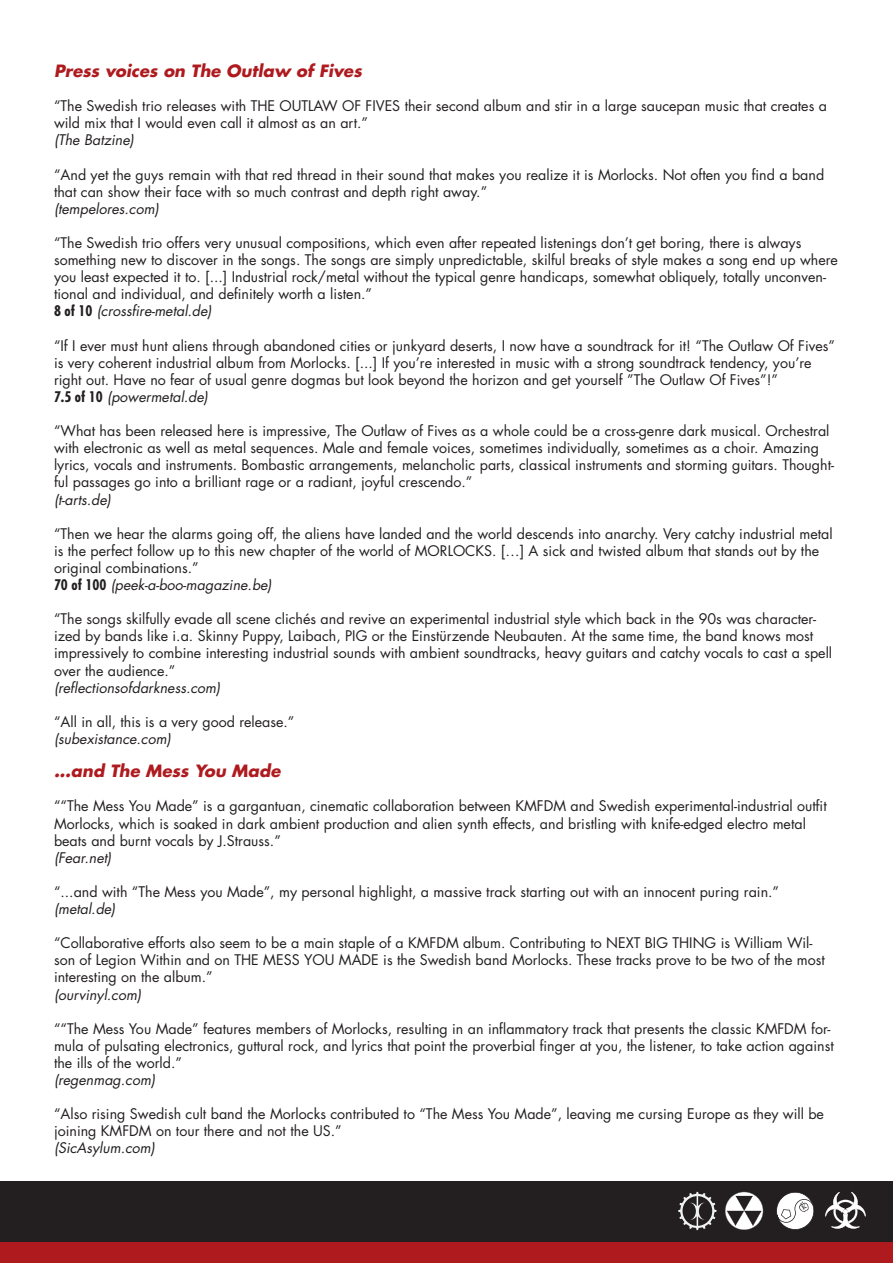
<style>
.page{position:relative;width:893px;height:1263px;background:#fff}
.page>*{position:absolute;margin:0;border:0;box-sizing:border-box;transform-origin:0 0}
.t1{font:italic 700 16.5px "Futura";color:#ae1a1e}
.t2{font:14.25px/17.1px "Futura";color:#231f20}
.t3{font:italic 14.25px "Futura";color:#231f20}
.s1{font-weight:700;font-style:normal;font-stretch:condensed}
</style>
<div class="page">
<div style="left:0;top:1181px;width:893px;height:61px;background:#231f20"></div>
<svg style="left:825px;top:1192px;width:41px;height:37px"></svg>
<svg style="left:725px;top:1192px;width:38px;height:38px"></svg>
<svg style="left:678px;top:1192px;width:38px;height:38px"></svg>
<div style="left:0;top:1242px;width:893px;height:21px;background:#ae1a1e"></div>
<svg style="left:776px;top:1192px;width:38px;height:38px"></svg>
<p class="t1" style="left:54px;top:60px;width:309px">Press voices on The Outlaw of Fives</p>
<p class="t2" style="left:54px;top:98px;width:774px">“The Swedish trio releases with THE OUTLAW OF FIVES their second album and stir in a large saucepan music that creates a wild mix that I would even call it almost as an art.”</p>
<p class="t3" style="left:54px;top:131px;width:81px">(The Batzine)</p>
<p class="t2" style="left:54px;top:166px;width:772px">“And yet the guys remain with that red thread in their sound that makes you realize it is Morlocks. Not often you find a band that can show their face with so much contrast and depth right away.”</p>
<p class="t3" style="left:54px;top:199px;width:106px">(tempelores.com)</p>
<p class="t2" style="left:54px;top:234px;width:785px">“The Swedish trio offers very unusual compositions, which even after repeated listenings don’t get boring, there is always something new to discover in the songs. The songs are simply unpredictable, skilful breaks of style makes a song end up where you least expected it to. [...] Industrial rock/metal without the typical genre handicaps, somewhat obliquely, totally unconven&shy;tional and individual, and definitely worth a listen.”</p>
<p class="t3" style="left:54px;top:302px;width:159px"><span class="s1">8 of 10</span> (crossfire-metal.de)</p>
<p class="t2" style="left:54px;top:337px;width:782px">“If I ever must hunt aliens through abandoned cities or junkyard deserts, I now have a soundtrack for it! “The Outlaw Of Fives” is very coherent industrial album from Morlocks. [...] If you’re interested in music with a strong soundtrack tendency, you’re right out. Have no fear of usual genre dogmas but look beyond the horizon and get yourself ”The Outlaw Of Fives”!”</p>
<p class="t3" style="left:54px;top:388px;width:156px"><span class="s1">7.5 of 10</span> (powermetal.de)</p>
<p class="t2" style="left:54px;top:422px;width:781px">“What has been released here is impressive, The Outlaw of Fives as a whole could be a cross-genre dark musical. Orchestral with electronic as well as metal sequences. Male and female voices, sometimes individually, sometimes as a choir. Amazing lyrics, vocals and instruments. Bombastic arrangements, melancholic parts, classical instruments and storming guitars. Thought&shy;ful passages go into a brilliant rage or a radiant, joyful crescendo.”</p>
<p class="t3" style="left:54px;top:490px;width:58px">(t-arts.de)</p>
<p class="t2" style="left:54px;top:525px;width:780px">“Then we hear the alarms going off, the aliens have landed and the world descends into anarchy. Very catchy industrial metal is the perfect follow up to this new chapter of the world of MORLOCKS. […] A sick and twisted album that stands out by the original combinations.”</p>
<p class="t3" style="left:54px;top:576px;width:219px"><span class="s1">70 of 100</span> (peek-a-boo-magazine.be)</p>
<p class="t2" style="left:54px;top:611px;width:780px">“The songs skilfully evade all scene clichés and revive an experimental industrial style which back in the 90s was character&shy;ized by bands like i.a. Skinny Puppy, Laibach, PIG or the Einstürzende Neubauten. At the same time, the band knows most impressively to combine interesting industrial sounds with ambient soundtracks, heavy guitars and catchy vocals to cast a spell over the audience.”</p>
<p class="t3" style="left:54px;top:678px;width:168px">(reflectionsofdarkness.com)</p>
<p class="t2" style="left:54px;top:713px;width:242px">“All in all, this is a very good release.”</p>
<p class="t3" style="left:54px;top:730px;width:118px">(subexistance.com)</p>
<p class="t1" style="left:54px;top:760px;width:228px">...and The Mess You Made</p>
<p class="t2" style="left:54px;top:798px;width:774px">““The Mess You Made” is a gargantuan, cinematic collaboration between KMFDM and Swedish experimental-industrial outfit<br>Morlocks, which is soaked in dark ambient production and alien synth effects, and bristling with knife-edged electro metal beats and burnt vocals by J.Strauss.”</p>
<p class="t3" style="left:54px;top:848px;width:59px">(Fear.net)</p>
<p class="t2" style="left:54px;top:883px;width:727px">“...and with “The Mess you Made”, my personal highlight, a massive track starting out with an innocent puring rain.”</p>
<p class="t3" style="left:54px;top:900px;width:63px">(metal.de)</p>
<p class="t2" style="left:54px;top:934px;width:772px">“Collaborative efforts also seem to be a main staple of a KMFDM album. Contributing to NEXT BIG THING is William Wil&shy;son of Legion Within and on THE MESS YOU MADE is the Swedish band Morlocks. These tracks prove to be two of the most interesting on the album.”</p>
<p class="t3" style="left:54px;top:985px;width:89px">(ourvinyl.com)</p>
<p class="t2" style="left:54px;top:1020px;width:781px">““The Mess You Made” features members of Morlocks, resulting in an inflammatory track that presents the classic KMFDM for&shy;mula of pulsating electronics, guttural rock, and lyrics that point the proverbial finger at you, the listener, to take action against the ills of the world.”</p>
<p class="t3" style="left:54px;top:1071px;width:103px">(regenmag.com)</p>
<p class="t2" style="left:54px;top:1105px;width:771px">“Also rising Swedish cult band the Morlocks contributed to “The Mess You Made”, leaving me cursing Europe as they will be joining KMFDM on tour there and not the US.”</p>
<p class="t3" style="left:54px;top:1139px;width:103px">(SicAsylum.com)</p>
</div>
